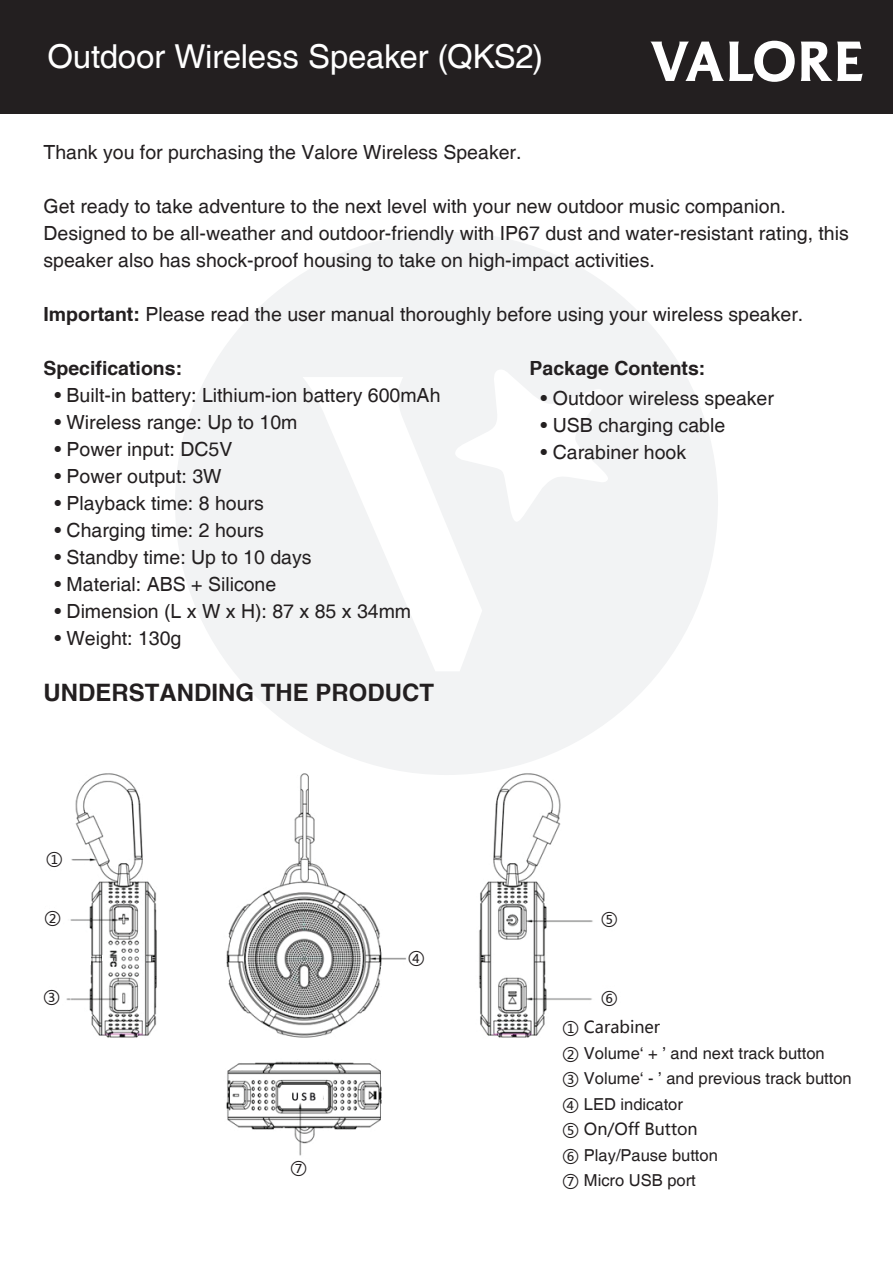
<style>
.page{position:relative;width:893px;height:1263px;background:#fff}
.page>*{position:absolute;margin:0;border:0;box-sizing:border-box;transform-origin:0 0}
.t1{font:33px "Helvetica";letter-spacing:-.01em;color:#fff}
.t2{font:700 24px "Helvetica cyr";color:#231f20}
.t3{font:19.5px/27px "Helvetica";color:#231f20}
.t4{font:700 19.5px "Helvetica cyr";color:#231f20}
.t5{font:16.5px/25.5px "Helvetica";color:#231f20}
.t6{font:16.5px "Microsoft Ya Hei";color:#231f20}
.s1{font-family:"Helvetica cyr";font-weight:700}
.s2{font-family:"Microsoft Ya Hei"}
</style>
<div class="page">
<div style="left:0;top:0;width:893px;height:113px;background:#231f20"></div>
<svg style="left:650px;top:41px;width:145px;height:41px"></svg>
<svg style="left:801px;top:42px;width:62px;height:39px"></svg>
<img style="left:66px;top:773px;width:527px;height:383px">
<div style="left:38px;top:944px;width:53px;height:20px;background:#fff"></div>
<svg style="left:103px;top:955px;width:5px;height:5px"></svg>
<div style="left:501px;top:942px;width:22px;height:33px;background:#fff"></div>
<svg style="left:175px;top:232px;width:543px;height:543px;fill:#f2f3f4"></svg>
<div style="left:408px;top:949px;width:19px;height:19px;background:#fff"></div>
<h1 class="t1" style="left:47px;top:37px;width:497px">Outdoor Wireless Speaker (QKS2)</h1>
<p class="t3" style="left:43px;top:139px;width:479px">Thank you for purchasing the Valore Wireless Speaker.</p>
<p class="t3" style="left:43px;top:193px;width:807px">Get ready to take adventure to the next level with your new outdoor music companion.<br>Designed to be all-weather and outdoor-friendly with IP67 dust and water-resistant rating, this speaker also has shock-proof housing to take on high-impact activities.</p>
<p class="t3" style="left:43px;top:301px;width:761px"><span class="s1">Important:</span> Please read the user manual thoroughly before using your wireless speaker.</p>
<p class="t4" style="left:43px;top:357px;width:140px">Specifications:</p>
<p class="t4" style="left:529px;top:357px;width:177px">Package Contents:</p>
<p class="t3" style="left:54px;top:382px;width:388px">• Built-in battery: Lithium-ion battery 600mAh</p>
<p class="t3" style="left:54px;top:409px;width:245px">• Wireless range: Up to 10m</p>
<p class="t3" style="left:54px;top:436px;width:180px">• Power input: DC5V</p>
<p class="t3" style="left:54px;top:463px;width:169px">• Power output: 3W</p>
<p class="t3" style="left:54px;top:490px;width:211px">• Playback time: 8 hours</p>
<p class="t3" style="left:54px;top:517px;width:211px">• Charging time: 2 hours</p>
<p class="t3" style="left:54px;top:544px;width:259px">• Standby time: Up to 10 days</p>
<p class="t3" style="left:54px;top:571px;width:223px">• Material: ABS + Silicone</p>
<p class="t3" style="left:54px;top:598px;width:358px">• Dimension (L x W x H): 87 x 85 x 34mm</p>
<p class="t3" style="left:54px;top:625px;width:129px">• Weight: 130g</p>
<p class="t2" style="left:43px;top:679px;width:392px">UNDERSTANDING THE PRODUCT</p>
<p class="t3" style="left:541px;top:385px;width:235px">• Outdoor wireless speaker</p>
<p class="t3" style="left:541px;top:412px;width:186px">• USB charging cable</p>
<p class="t3" style="left:541px;top:439px;width:147px">• Carabiner hook</p>
<p class="t6" style="left:46px;top:847px;width:18px">①</p>
<p class="t6" style="left:44px;top:906px;width:18px">②</p>
<p class="t6" style="left:43px;top:985px;width:18px">③</p>
<p class="t6" style="left:290px;top:1156px;width:18px">⑦</p>
<p class="t6" style="left:408px;top:946px;width:18px">④</p>
<p class="t6" style="left:601px;top:907px;width:18px">⑤</p>
<p class="t6" style="left:601px;top:985px;width:18px">⑥</p>
<p class="t6" style="left:563px;top:1016px;width:99px">① Carabiner</p>
<p class="t5" style="left:563px;top:1041px;width:291px"><span class="s2">②</span> Volume‘ + ’ and next track button<br><span class="s2">③</span> Volume‘ - ’ and previous track button<br><span class="s2">④</span> LED indicator</p>
<p class="t6" style="left:563px;top:1118px;width:137px">⑤ On/Off Button</p>
<p class="t5" style="left:563px;top:1142px;width:157px"><span class="s2">⑥</span> Play/Pause button<br><span class="s2">⑦</span> Micro USB port</p>
</div>
